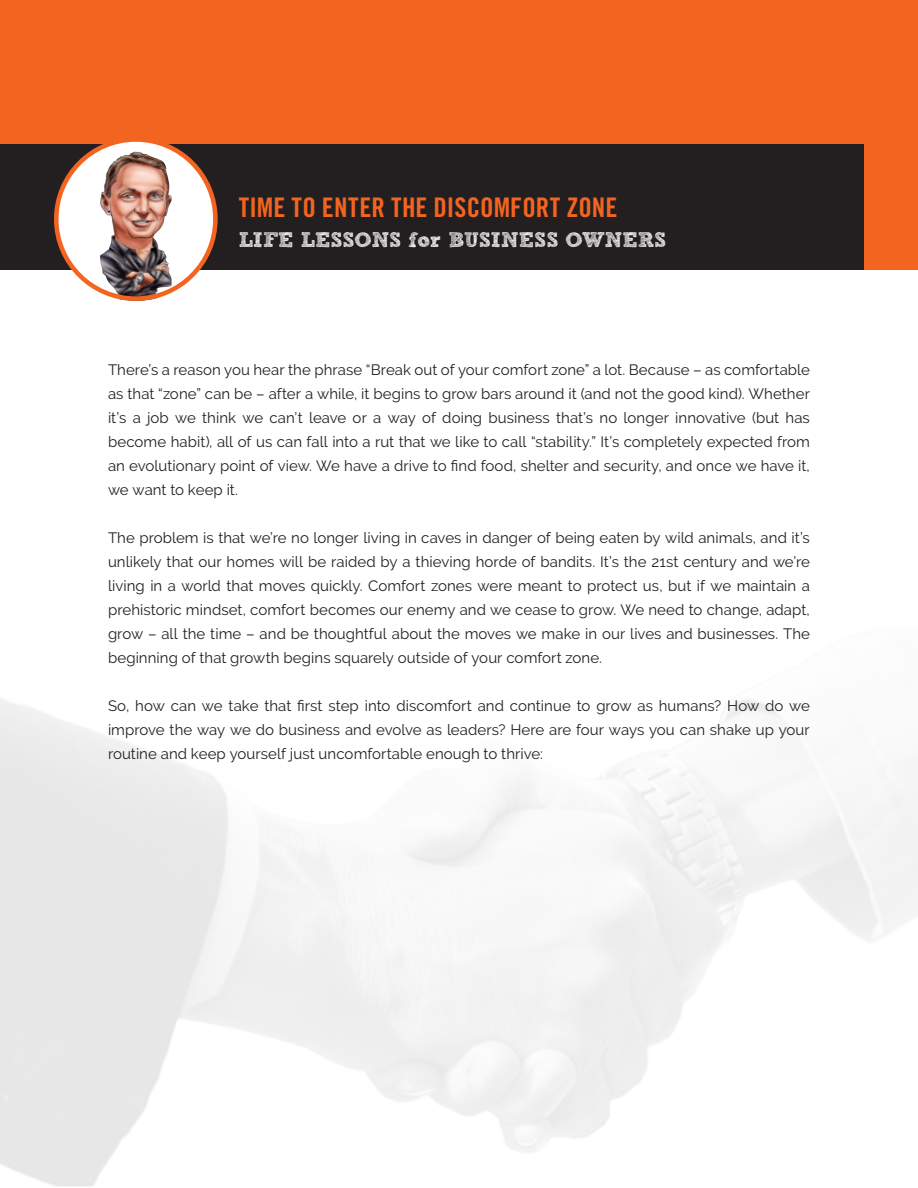
<style>
.page{position:relative;width:918px;height:1188px;background:#fff}
.page>*{position:absolute;margin:0;border:0;box-sizing:border-box;transform-origin:0 0}
.t1{font:27px "Trade Gothic LT Std Bd Cn 20";letter-spacing:.005em;color:#f36421}
.t2{font:21px "Sketch Rockwell";color:#fff}
.t3{font:15px/24px "Raleway";letter-spacing:.005em;color:#231f20;text-align:justify}
</style>
<div class="page">
<div style="left:0;top:0;width:918px;height:270px;background:#f36421"></div>
<div style="left:0;top:144px;width:864px;height:126px;background:#231f20"></div>
<div style="left:56px;top:140px;width:159px;height:159px;background:#fff;border-radius:50%"></div>
<img style="left:99px;top:151px;width:73px;height:150px">
<div style="left:54px;top:137px;width:164px;height:164px;border:5px solid #f36421;border-radius:50%"></div>
<p class="t1" style="left:239px;top:191px;width:380px">TIME TO ENTER THE DISCOMFORT ZONE</p>
<p class="t2" style="left:239px;top:228px;width:429px">LIFE LESSONS for BUSINESS OWNERS</p>
<p class="t3" style="left:108px;top:358px;width:704px">There’s a reason you hear the phrase “Break out of your comfort zone” a lot. Because – as comfortable as that “zone” can be – after a while, it begins to grow bars around it (and not the good kind). Whether it’s a job we think we can’t leave or a way of doing business that’s no longer innovative (but has become habit), all of us can fall into a rut that we like to call “stability.” It’s completely expected from an evolutionary point of view. We have a drive to find food, shelter and security, and once we have it, we want to keep it.</p>
<p class="t3" style="left:108px;top:526px;width:704px">The problem is that we’re no longer living in caves in danger of being eaten by wild animals, and it’s unlikely that our homes will be raided by a thieving horde of bandits. It’s the 21st century and we’re living in a world that moves quickly. Comfort zones were meant to protect us, but if we maintain a prehistoric mindset, comfort becomes our enemy and we cease to grow. We need to change, adapt, grow – all the time – and be thoughtful about the moves we make in our lives and businesses. The beginning of that growth begins squarely outside of your comfort zone.</p>
<p class="t3" style="left:108px;top:694px;width:704px">So, how can we take that first step into discomfort and continue to grow as humans? How do we improve the way we do business and evolve as leaders? Here are four ways you can shake up your routine and keep yourself just uncomfortable enough to thrive:</p>
</div>
